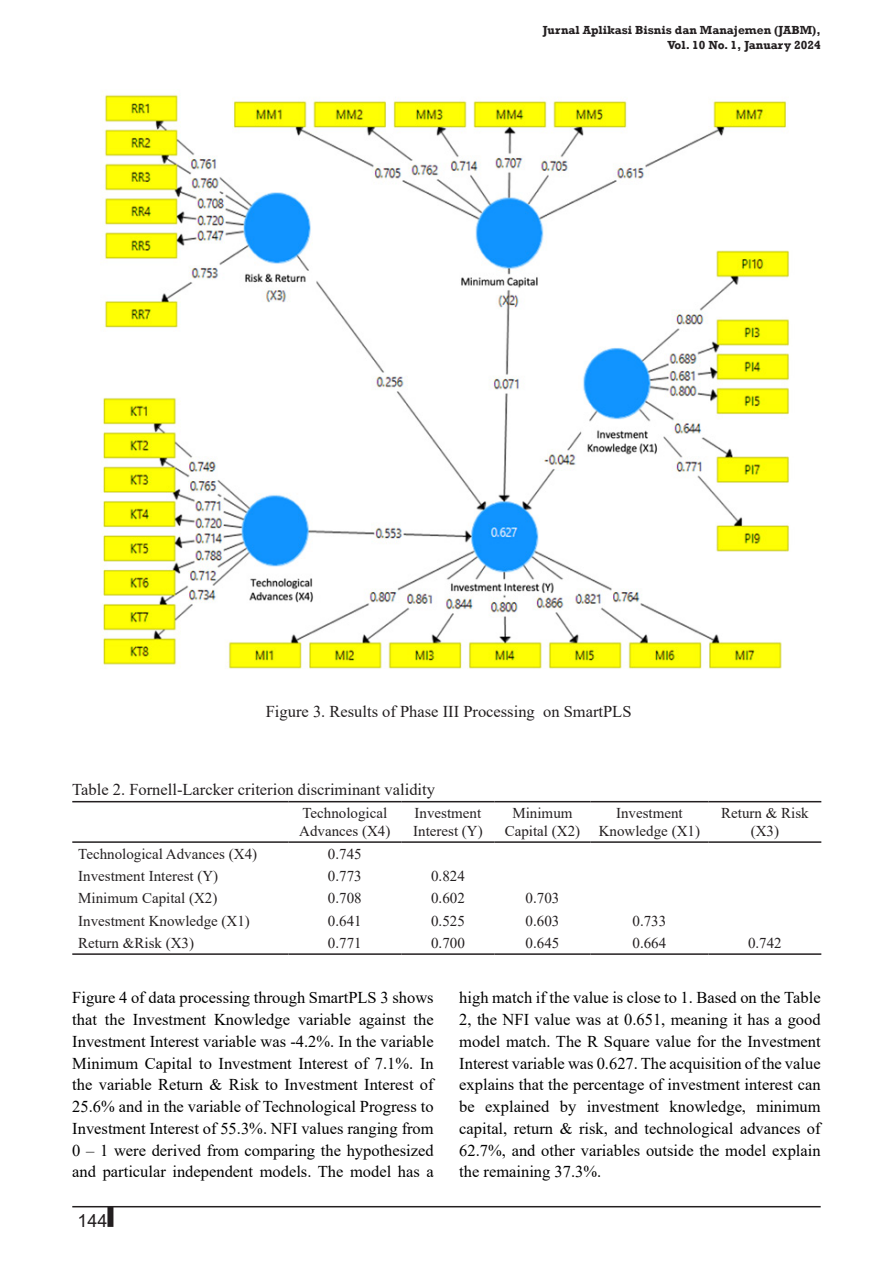
<style>
.page{position:relative;width:893px;height:1263px;background:#fff}
.page>*{position:absolute;margin:0;border:0;box-sizing:border-box;transform-origin:0 0}
.t1{font:18px "Arial";color:#231f20}
.t2{font:16.5px/21.8px "Times New Roman";color:#000;text-align:justify}
.t3{font:16.5px "Times New Roman";color:#231f20}
.t4{font:15px/18px "Times New Roman";color:#231f20;text-align:center}
.t5{font:700 12px/15px "Rockwell";color:#231f20;text-align:right}
</style>
<div class="page">
<hr style="left:72px;top:1206px;width:749px;height:1px;background:#231f20">
<div style="left:107px;top:1207px;width:6px;height:20px;background:#231f20"></div>
<img style="left:102px;top:91px;width:687px;height:578px">
<hr style="left:72px;top:801px;width:216px;height:1px;background:#231f20">
<hr style="left:288px;top:801px;width:113px;height:1px;background:#231f20">
<hr style="left:401px;top:801px;width:94px;height:1px;background:#231f20">
<hr style="left:495px;top:801px;width:95px;height:1px;background:#231f20">
<hr style="left:590px;top:801px;width:118px;height:1px;background:#231f20">
<hr style="left:708px;top:801px;width:113px;height:1px;background:#231f20">
<hr style="left:72px;top:841px;width:216px;height:2px;background:#231f20">
<hr style="left:288px;top:841px;width:113px;height:2px;background:#231f20">
<hr style="left:401px;top:841px;width:94px;height:2px;background:#231f20">
<hr style="left:495px;top:841px;width:95px;height:2px;background:#231f20">
<hr style="left:590px;top:841px;width:118px;height:2px;background:#231f20">
<hr style="left:708px;top:841px;width:113px;height:2px;background:#231f20">
<hr style="left:72px;top:953px;width:216px;height:2px;background:#231f20">
<hr style="left:288px;top:953px;width:113px;height:2px;background:#231f20">
<hr style="left:401px;top:953px;width:94px;height:2px;background:#231f20">
<hr style="left:495px;top:953px;width:95px;height:2px;background:#231f20">
<hr style="left:590px;top:953px;width:118px;height:2px;background:#231f20">
<hr style="left:708px;top:953px;width:113px;height:2px;background:#231f20">
<p class="t5" style="left:543px;top:23px;width:279px">Jurnal Aplikasi Bisnis dan Manajemen (JABM),<br>Vol. 10 No. 1, January 2024</p>
<p class="t3" style="left:266px;top:700px;width:367px">Figure 3. Results of Phase III Processing on SmartPLS</p>
<p class="t3" style="left:72px;top:778px;width:364px">Table 2. Fornell-Larcker criterion discriminant validity</p>
<p class="t4" style="left:299px;top:803px;width:93px;text-align:left">Technological<br>Advances (X4)</p>
<p class="t4" style="left:413px;top:803px;width:71px;text-align:left">Investment<br>Interest (Y)</p>
<p class="t4" style="left:505px;top:803px;width:77px">Minimum<br>Capital (X2)</p>
<p class="t4" style="left:599px;top:803px;width:103px">Investment<br>Knowledge (X1)</p>
<p class="t4" style="left:721px;top:803px;width:89px">Return &amp; Risk (X3)</p>
<p class="t4" style="left:78px;top:844px;width:180px">Technological Advances (X4)</p>
<p class="t4" style="left:328px;top:844px;width:35px">0.745</p>
<p class="t4" style="left:78px;top:866px;width:141px">Investment Interest (Y)</p>
<p class="t4" style="left:328px;top:866px;width:35px">0.773</p>
<p class="t4" style="left:431px;top:866px;width:35px">0.824</p>
<p class="t4" style="left:78px;top:889px;width:141px">Minimum Capital (X2)</p>
<p class="t4" style="left:328px;top:889px;width:35px">0.708</p>
<p class="t4" style="left:431px;top:889px;width:35px">0.602</p>
<p class="t4" style="left:526px;top:889px;width:35px">0.703</p>
<p class="t4" style="left:78px;top:911px;width:173px">Investment Knowledge (X1)</p>
<p class="t4" style="left:328px;top:911px;width:35px">0.641</p>
<p class="t4" style="left:431px;top:911px;width:35px">0.525</p>
<p class="t4" style="left:526px;top:911px;width:35px">0.603</p>
<p class="t4" style="left:633px;top:911px;width:35px">0.733</p>
<p class="t4" style="left:78px;top:933px;width:117px">Return &amp;Risk (X3)</p>
<p class="t4" style="left:328px;top:933px;width:35px">0.771</p>
<p class="t4" style="left:431px;top:933px;width:35px">0.700</p>
<p class="t4" style="left:526px;top:933px;width:35px">0.645</p>
<p class="t4" style="left:633px;top:933px;width:35px">0.664</p>
<p class="t4" style="left:748px;top:933px;width:35px">0.742</p>
<p class="t2" style="left:72px;top:986px;width:363px">Figure 4 of data processing through SmartPLS 3 shows that the Investment Knowledge variable against the Investment Interest variable was -4.2%. In the variable Minimum Capital to Investment Interest of 7.1%. In the variable Return &amp; Risk to Investment Interest of 25.6% and in the variable of Technological Progress to Investment Interest of 55.3%. NFI values ranging from 0 – 1 were derived from comparing the hypothesized and particular independent models. The model has a</p>
<p class="t2" style="left:459px;top:986px;width:363px">high match if the value is close to 1. Based on the Table 2, the NFI value was at 0.651, meaning it has a good model match. The R Square value for the Investment Interest variable was 0.627. The acquisition of the value explains that the percentage of investment interest can be explained by investment knowledge, minimum capital, return &amp; risk, and technological advances of 62.7%, and other variables outside the model explain the remaining 37.3%.</p>
<p class="t1" style="left:77px;top:1208px;width:32px">144</p>
</div>
